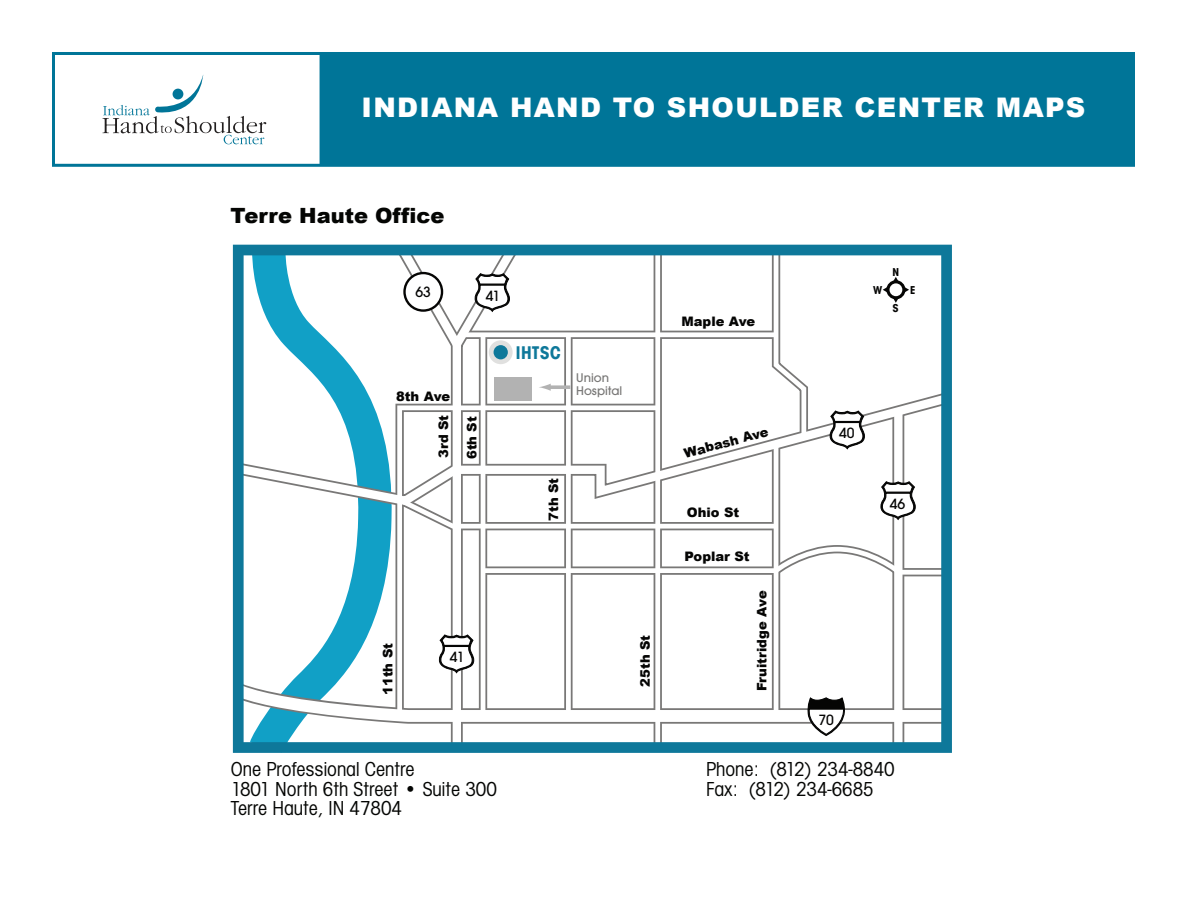
<style>
.page{position:relative;width:1188px;height:918px;background:#fff}
.page>*{position:absolute;margin:0;border:0;box-sizing:border-box;transform-origin:0 0}
.t1{font:900 27px "Arial";letter-spacing:.05em;color:#fff}
.t2{font:21px "Avant Garde Cd ITC";color:#040503}
.t3{font:900 21px "Arial";color:#040503}
.t4{font:700 19.05px "Avant Garde Cd Md ITC";letter-spacing:.025em;color:#0e789a}
.t5{font:15.45px "Avant Garde Md ITC";color:#050504}
.t6{font:900 13.05px/28.2px "Arial";color:#050504}
.t7{font:13.05px/13px "Avant Garde Md ITC";color:#797877}
.t8{font:700 11.85px "Avant Garde Cd Md ITC";color:#050504}
</style>
<div class="page">
<div style="left:320px;top:53px;width:814px;height:113px;background:#007598"></div>
<div style="left:52px;top:52px;width:1083px;height:115px;border:3px solid #007598"></div>
<svg style="left:103px;top:75px;width:163px;height:69px"></svg>
<svg style="left:233px;top:245px;width:719px;height:508px"></svg>
<p class="t1" style="left:362px;top:92px;width:725px">INDIANA HAND TO SHOULDER CENTER MAPS</p>
<p class="t3" style="left:230px;top:204px;width:215px">Terre Haute Office</p>
<p class="t5" style="left:415px;top:283px;width:17px">63</p>
<p class="t5" style="left:486px;top:287px;width:16px">41</p>
<p class="t6" style="left:396px;top:383px;width:56px">8th Ave</p>
<p class="t6" style="left:430px;top:459px;width:46px;rotate:-90deg">3rd St<br>6th St</p>
<p class="t4" style="left:516px;top:342px;width:46px">IHTSC</p>
<p class="t7" style="left:576px;top:371px;width:48px">Union<br>Hospital</p>
<p class="t6" style="left:540px;top:521px;width:44px;rotate:-90deg">7th St</p>
<p class="t6" style="left:374px;top:695px;width:53px;rotate:-90deg">11th St</p>
<p class="t5" style="left:450px;top:648px;width:16px">41</p>
<p class="t6" style="left:631px;top:687px;width:53px;rotate:-90deg">25th St</p>
<p class="t6" style="left:681px;top:308px;width:75px">Maple Ave</p>
<p class="t6" style="left:681px;top:440px;width:88px;rotate:-15deg">Wabash Ave</p>
<p class="t6" style="left:687px;top:499px;width:54px">Ohio St</p>
<p class="t6" style="left:685px;top:543px;width:67px">Poplar St</p>
<p class="t6" style="left:748px;top:691px;width:102px;rotate:-90deg">Fruitridge Ave</p>
<p class="t8" style="left:892px;top:264px;width:8px">N</p>
<p class="t8" style="left:893px;top:301px;width:8px">S</p>
<p class="t8" style="left:873px;top:283px;width:11px">W</p>
<p class="t8" style="left:910px;top:283px;width:7px">E</p>
<p class="t5" style="left:839px;top:424px;width:17px">40</p>
<p class="t5" style="left:890px;top:495px;width:17px">46</p>
<p class="t5" style="left:818px;top:711px;width:17px">70</p>
<p class="t2" style="left:231px;top:758px;width:185px">One Professional Centre</p>
<p class="t2" style="left:706px;top:758px;width:190px">Phone: (812) 234-8840</p>
<p class="t2" style="left:231px;top:777px;width:268px">1801 North 6th Street • Suite 300</p>
<p class="t2" style="left:706px;top:777px;width:169px">Fax: (812) 234-6685</p>
<p class="t2" style="left:231px;top:796px;width:173px">Terre Haute, IN 47804</p>
</div>
